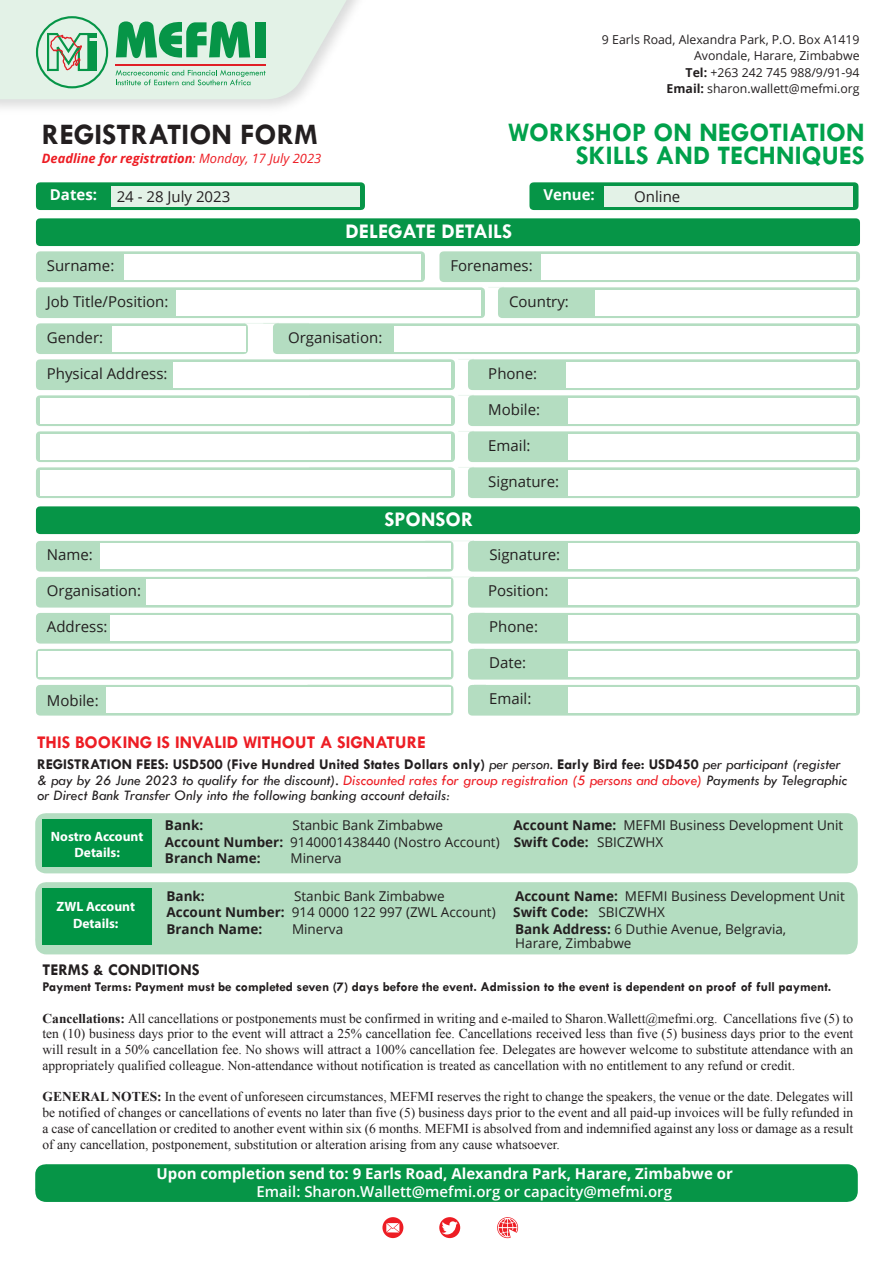
<style>
.page{position:relative;width:893px;height:1263px;background:#fff}
.page>*{position:absolute;margin:0;border:0;box-sizing:border-box;transform-origin:0 0}
.t1{font:700 30px "Tw Cen";color:#231f20}
.t2{font:700 27px "Tw Cen";color:#00a14b}
.t3{font:700 21px "Tw Cen";color:#fff}
.t4{font:700 18px "Tw Cen";color:#ed1d24}
.t5{font:700 16.5px "Tw Cen";color:#231f20}
.t6{font:italic 15px/15.8px "Tw Cen";color:#231f20}
.t7{font:15px "Open Sans";color:#231f20}
.t8{font:700 15px "Open Sans";color:#fff}
.t9{font:600 15px "Open Sans";color:#fff}
.t10{font:13.5px/15.8px "Times New Roman";color:#231f20;text-align:justify}
.t11{font:13.5px/16.5px "Open Sans";color:#231f20}
.t12{font:700 13.5px "Tw Cen";color:#231f20}
.t13{font:700 13.5px "Open Sans";color:#231f20}
.t14{font:700 13.5px/16.5px "Myriad Pro";color:#fff;text-align:center}
.t15{font:italic 700 12.9px "Open Sans";color:#ed1d24}
.t16{font:12.3px/16.5px "Open Sans";color:#231f20;text-align:right}
.s1{font-weight:700}
.s2{font-weight:400}
.s3{font-weight:700;font-style:normal}
.s4{color:#ed1d24}
</style>
<div class="page">
<svg style="left:36px;top:182px;width:329px;height:28px;background:#0f984d"></svg>
<svg style="left:0;top:0;width:362px;height:99px;background:#c4e3cf"></svg>
<hr style="left:115px;top:64px;width:151px;height:1px;background:#e01f26">
<div style="left:111px;top:186px;width:248px;height:21px;background:#e3f2e7"></div>
<svg style="left:529px;top:182px;width:330px;height:28px;background:#0f994e"></svg>
<div style="left:604px;top:186px;width:249px;height:21px;background:#e3f2e7"></div>
<svg style="left:36px;top:218px;width:824px;height:280px"></svg>
<div style="left:568px;top:470px;width:288px;height:25px;background:#fff"></div>
<div style="left:36px;top:506px;width:824px;height:28px;background:#069547"></div>
<svg style="left:36px;top:541px;width:824px;height:175px"></svg>
<div style="left:568px;top:688px;width:288px;height:25px;background:#fff"></div>
<div style="left:35px;top:813px;width:823px;height:60px;background:#b4ddc1"></div>
<div style="left:43px;top:820px;width:109px;height:47px;background:#009444"></div>
<div style="left:35px;top:1164px;width:823px;height:38px;background:#069547"></div>
<div style="left:35px;top:882px;width:823px;height:72px;background:#b4ddc1"></div>
<div style="left:43px;top:889px;width:109px;height:56px;background:#009444"></div>
<svg style="left:382px;top:1217px;width:21px;height:21px"></svg>
<svg style="left:386px;top:1223px;width:13px;height:9px"></svg>
<svg style="left:497px;top:1217px;width:22px;height:22px"></svg>
<svg style="left:439px;top:1217px;width:21px;height:21px"></svg>
<svg style="left:442px;top:1221px;width:16px;height:13px"></svg>
<p class="t16" style="left:602px;top:31px;width:259px">9 Earls Road, Alexandra Park, P.O. Box A1419<br>Avondale, Harare, Zimbabwe<br><span class="s1">Tel:</span> +263 242 745 988/9/91-94<br><span class="s1">Email:</span> sharon.wallett@mefmi.org</p>
<h1 class="t1" style="left:42px;top:117px;width:278px">REGISTRATION FORM</h1>
<h2 class="t2" style="left:508px;top:117px;width:358px">WORKSHOP ON NEGOTIATION</h2>
<p class="t15" style="left:42px;top:149px;width:281px">Deadline for registration<span class="s2">: Monday, 17 July 2023</span></p>
<h2 class="t2" style="left:576px;top:139px;width:290px">SKILLS AND TECHNIQUES</h2>
<p class="t8" style="left:50px;top:184px;width:49px">Dates:</p>
<p class="t7" style="left:117px;top:186px;width:115px">24 - 28 July 2023</p>
<p class="t8" style="left:543px;top:184px;width:53px">Venue:</p>
<p class="t7" style="left:634px;top:186px;width:48px">Online</p>
<h3 class="t3" style="left:346px;top:219px;width:168px">DELEGATE DETAILS</h3>
<p class="t7" style="left:47px;top:255px;width:69px">Surname:</p>
<p class="t7" style="left:450px;top:255px;width:84px">Forenames:</p>
<p class="t7" style="left:47px;top:291px;width:123px">Job Title/Position:</p>
<p class="t7" style="left:509px;top:291px;width:61px">Country:</p>
<p class="t7" style="left:47px;top:327px;width:58px">Gender:</p>
<p class="t7" style="left:288px;top:327px;width:96px">Organisation:</p>
<p class="t7" style="left:47px;top:363px;width:122px">Physical Address:</p>
<p class="t7" style="left:488px;top:363px;width:50px">Phone:</p>
<p class="t7" style="left:488px;top:399px;width:53px">Mobile:</p>
<p class="t7" style="left:488px;top:435px;width:44px">Email:</p>
<p class="t7" style="left:488px;top:471px;width:72px">Signature:</p>
<h3 class="t3" style="left:384px;top:507px;width:90px">SPONSOR</h3>
<p class="t7" style="left:47px;top:545px;width:48px">Name:</p>
<p class="t7" style="left:489px;top:545px;width:72px">Signature:</p>
<p class="t7" style="left:47px;top:581px;width:96px">Organisation:</p>
<p class="t7" style="left:488px;top:581px;width:62px">Position:</p>
<p class="t7" style="left:47px;top:617px;width:62px">Address:</p>
<p class="t7" style="left:489px;top:617px;width:50px">Phone:</p>
<p class="t7" style="left:489px;top:653px;width:38px">Date:</p>
<p class="t7" style="left:47px;top:690px;width:53px">Mobile:</p>
<p class="t7" style="left:489px;top:689px;width:44px">Email:</p>
<h3 class="t4" style="left:37px;top:731px;width:390px">THIS BOOKING IS INVALID WITHOUT A SIGNATURE</h3>
<p class="t6" style="left:37px;top:756px;width:812px"><span class="s3">REGISTRATION FEES: USD500 (Five Hundred United States Dollars only)</span> per person. <span class="s3">Early Bird fee: USD450</span> per participant (register &amp; pay by 26 June 2023 to qualify for the discount). <span class="s4">Discounted rates for group registration (5 persons and above)</span> Payments by Telegraphic or Direct Bank Transfer Only into the following banking account details:</p>
<p class="t13" style="left:165px;top:816px;width:40px">Bank:</p>
<p class="t11" style="left:293px;top:816px;width:152px">Stanbic Bank Zimbabwe</p>
<p class="t11" style="left:165px;top:816px;width:680px;text-indent:349px"><span class="s1">Account Name:</span> MEFMI Business Development Unit<br><span class="s1">Account Number:</span> 9140001438440 (Nostro Account) <span class="s1">Swift Code:</span> SBICZWHX<br><span class="s1">Branch Name:</span></p>
<p class="t14" style="left:51px;top:827px;width:94px">Nostro Account<br>Details:</p>
<p class="t11" style="left:291px;top:849px;width:53px">Minerva</p>
<p class="t14" style="left:57px;top:898px;width:80px">ZWL Account<br>Details:</p>
<p class="t13" style="left:166px;top:886px;width:40px">Bank:</p>
<p class="t11" style="left:294px;top:887px;width:152px">Stanbic Bank Zimbabwe</p>
<p class="t11" style="left:515px;top:887px;width:331px"><span class="s1">Account Name:</span> MEFMI Business Development Unit</p>
<p class="t11" style="left:166px;top:903px;width:331px"><span class="s1">Account Number:</span> 914 0000 122 997 (ZWL Account)</p>
<p class="t13" style="left:513px;top:903px;width:153px">Swift Code: <span class="s2">SBICZWHX</span></p>
<p class="t13" style="left:166px;top:919px;width:97px">Branch Name:</p>
<p class="t11" style="left:292px;top:920px;width:53px">Minerva</p>
<p class="t11" style="left:515px;top:920px;width:273px"><span class="s1">Bank Address:</span> 6 Duthie Avenue, Belgravia,</p>
<p class="t11" style="left:515px;top:934px;width:118px">Harare, Zimbabwe</p>
<p class="t5" style="left:43px;top:960px;width:159px">TERMS &amp; CONDITIONS</p>
<p class="t12" style="left:43px;top:979px;width:790px">Payment Terms: Payment must be completed seven (7) days before the event. Admission to the event is dependent on proof of full payment.</p>
<p class="t10" style="left:43px;top:1010px;width:812px"><span class="s1">Cancellations:</span> All cancellations or postponements must be confirmed in writing and e-mailed to Sharon.Wallett@mefmi.org. Cancellations five (5) to ten (10) business days prior to the event will attract a 25% cancellation fee. Cancellations received less than five (5) business days prior to the event will result in a 50% cancellation fee. No shows will attract a 100% cancellation fee. Delegates are however welcome to substitute attendance with an appropriately qualified colleague. Non-attendance without notification is treated as cancellation with no entitlement to any refund or credit.</p>
<p class="t10" style="left:43px;top:1089px;width:812px"><span class="s1">GENERAL NOTES:</span> In the event of unforeseen circumstances, MEFMI reserves the right to change the speakers, the venue or the date. Delegates will be notified of changes or cancellations of events no later than five (5) business days prior to the event and all paid-up invoices will be fully refunded in a case of cancellation or credited to another event within six (6 months. MEFMI is absolved from and indemnified against any loss or damage as a result of any cancellation, postponement, substitution or alteration arising from any cause whatsoever.</p>
<p class="t8" style="left:157px;top:1163px;width:578px">Upon completion send to: 9 Earls Road, Alexandra Park, Harare, Zimbabwe or</p>
<p class="t9" style="left:257px;top:1181px;width:417px">Email: Sharon.Wallett@mefmi.org or capacity@mefmi.org</p>
</div>
